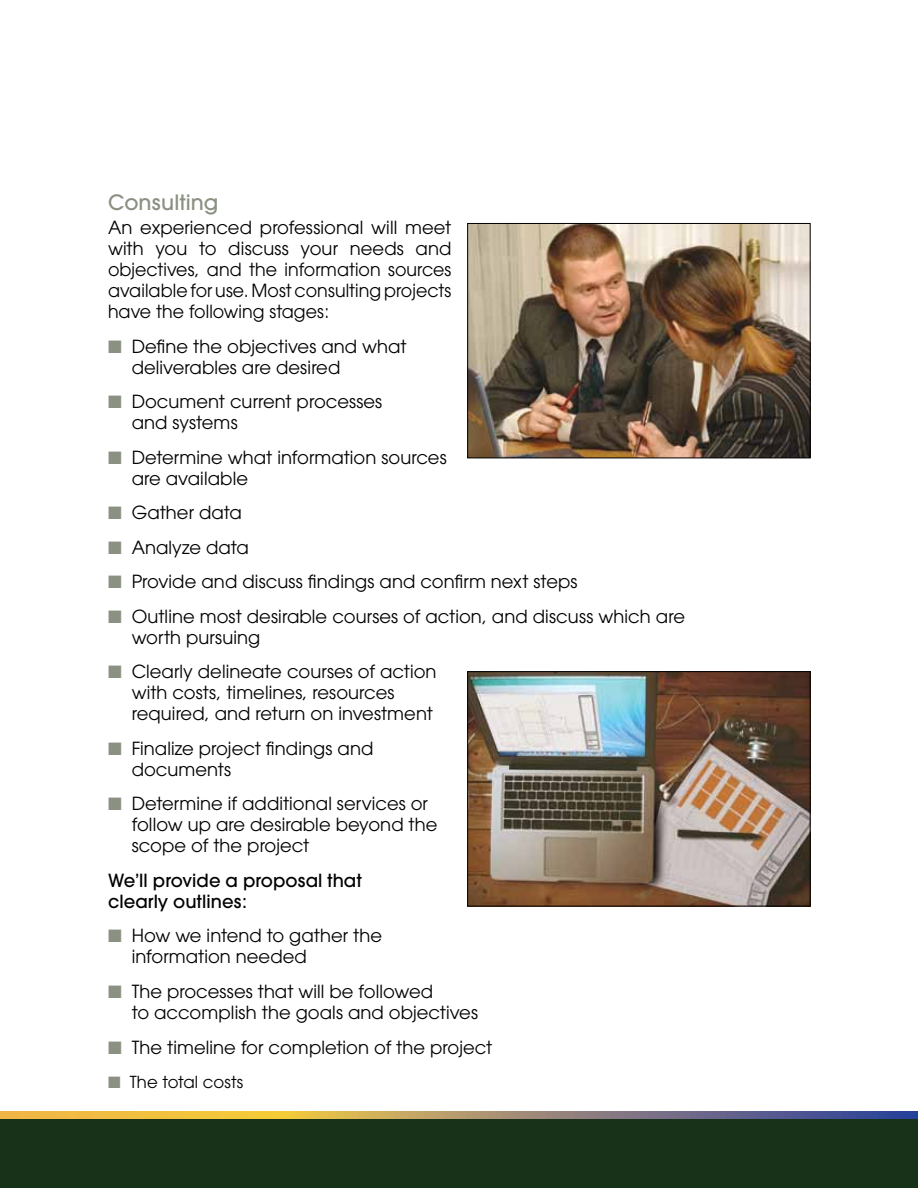
<style>
.page{position:relative;width:918px;height:1188px;background:#fff}
.page>*{position:absolute;margin:0;border:0;box-sizing:border-box;transform-origin:0 0}
.t1{font:500 21px "Avant Garde";letter-spacing:.005em;color:#8a9182}
.t2{font:18px/21px "Avant Garde";letter-spacing:.005em;color:#000}
.t3{font:500 18px/21px "Avant Garde";letter-spacing:.005em;color:#000}
.t4{font:16.5px "Avant Garde";letter-spacing:.01em;color:#000}
.s1{color:#8a9182}
</style>
<div class="page">
<img style="left:469px;top:225px;width:340px;height:231px">
<div style="left:467px;top:223px;width:344px;height:235px;border:1px solid #000"></div>
<img style="left:469px;top:673px;width:340px;height:231px">
<div style="left:467px;top:671px;width:344px;height:235px;border:1px solid #000"></div>
<div style="left:0;top:1112px;width:918px;height:76px;background:#183219"></div>
<svg style="left:0;top:1111px;width:918px;height:8px;background:#aa9267"></svg>
<p class="t1" style="left:108px;top:189px;width:112px">Consulting</p>
<p class="t2" style="left:108px;top:217px;width:345px;text-align:justify">An experienced professional will meet with you to discuss your needs and objectives, and the information sources available for use. Most consulting projects have the following stages:</p>
<p class="t2" style="left:132px;top:336px;width:276px;text-indent:-24px"><span class="s1">■</span> Define the objectives and what deliverables are desired</p>
<p class="t2" style="left:132px;top:391px;width:252px;text-indent:-24px"><span class="s1">■</span> Document current processes and systems</p>
<p class="t2" style="left:132px;top:447px;width:316px;text-indent:-24px"><span class="s1">■</span> Determine what information sources are available</p>
<p class="t2" style="left:108px;top:502px;width:135px"><span class="s1">■</span> Gather data</p>
<p class="t2" style="left:108px;top:537px;width:142px"><span class="s1">■</span> Analyze data</p>
<p class="t2" style="left:108px;top:571px;width:471px"><span class="s1">■</span> Provide and discuss findings and confirm next steps</p>
<p class="t2" style="left:132px;top:606px;width:555px;text-indent:-24px"><span class="s1">■</span> Outline most desirable courses of action, and discuss which are worth pursuing</p>
<p class="t2" style="left:132px;top:661px;width:306px;text-indent:-24px"><span class="s1">■</span> Clearly delineate courses of action with costs, timelines, resources required, and return on investment</p>
<p class="t2" style="left:132px;top:738px;width:243px;text-indent:-24px"><span class="s1">■</span> Finalize project findings and documents</p>
<p class="t2" style="left:132px;top:793px;width:307px;text-indent:-24px"><span class="s1">■</span> Determine if additional services or follow up are desirable beyond the scope of the project</p>
<p class="t3" style="left:108px;top:870px;width:255px">We’ll provide a proposal that clearly outlines:</p>
<p class="t2" style="left:132px;top:925px;width:252px;text-indent:-24px"><span class="s1">■</span> How we intend to gather the information needed</p>
<p class="t2" style="left:132px;top:981px;width:348px;text-indent:-24px"><span class="s1">■</span> The processes that will be followed<br>to accomplish the goals and objectives</p>
<p class="t2" style="left:108px;top:1036px;width:386px"><span class="s1">■</span> The timeline for completion of the project</p>
<p class="t4" style="left:108px;top:1072px;width:137px"><span class="s1">■</span> The total costs</p>
</div>
